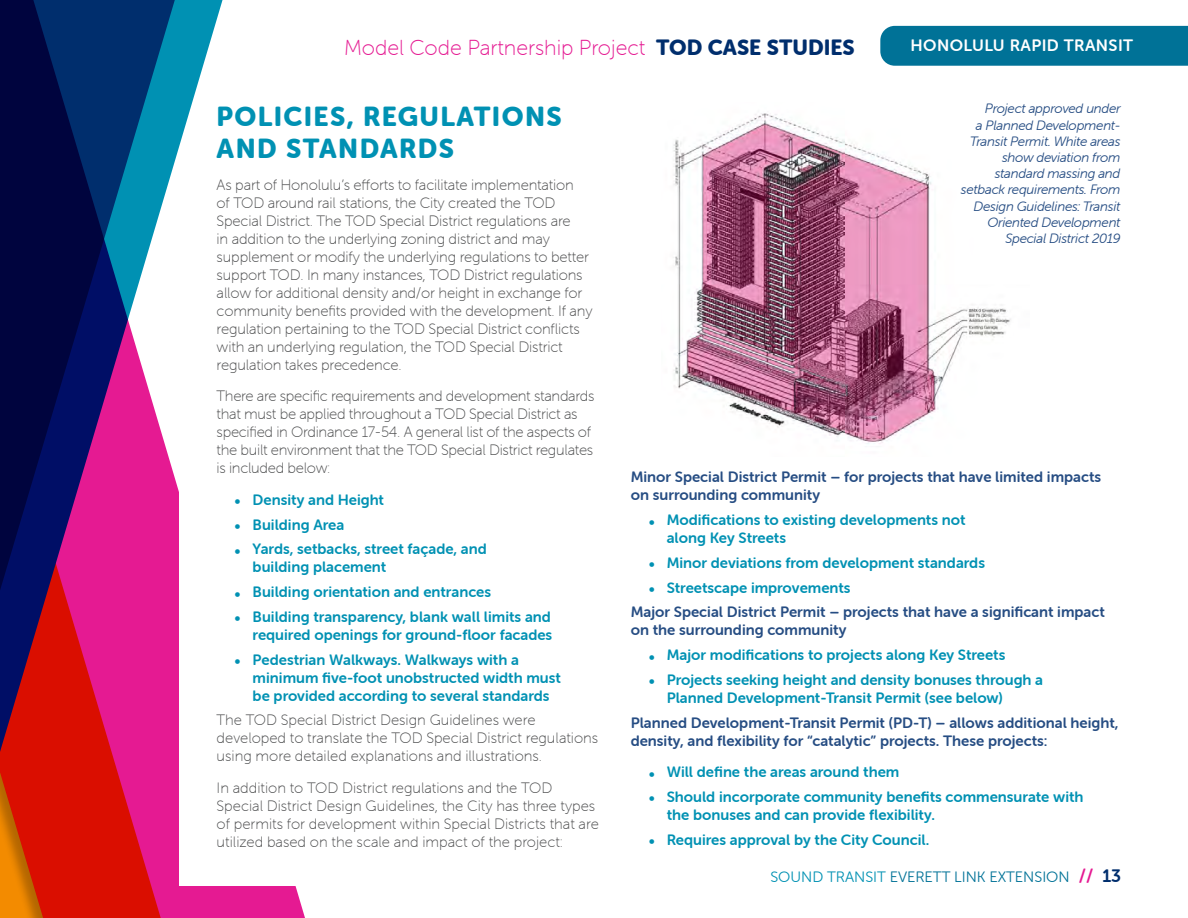
<style>
.page{position:relative;width:1188px;height:918px;background:#fff}
.page>*{position:absolute;margin:0;border:0;box-sizing:border-box;transform-origin:0 0}
.Heading_Two{font:27px/32.4px "Museo Sans Rounded 900";letter-spacing:.05em;color:#0091b3}
.t1{font:21.6px "Museo Sans Rounded 100";color:#e51a92}
.t2{font:16.5px "Museo Sans Rounded 700";letter-spacing:.025em;color:#fff}
.t3{font:15px/18px "Museo Sans Rounded 100";letter-spacing:-.01em;color:#4b4c4d}
.t4{font:15px/18px "Museo Sans Rounded 700";color:#0091b3}
.t5{font:15px/18px "Museo Sans Rounded 700";color:#264d83}
.t6{font:15px "Museo Sans Rounded 300";color:#007297}
.t7{font:italic 13.5px/16.2px "Museo Sans Rounded 300";letter-spacing:-.02em;color:#264d83;text-align:right}
.s1{font-family:"Museo Sans Rounded 900";color:#002e6d}
.s2{font-family:"Museo Sans Rounded 500"}
.s3{color:#0091b3}
.s4{font-family:"Museo Sans Rounded 700";font-size:18px;color:#e51a92}
.s5{font-family:"Museo Sans Rounded 700";font-size:18px;color:#002e6d}
</style>
<div class="page">
<svg style="left:0;top:0;width:305px;height:918px"></svg>
<div style="left:179px;top:393px;width:989px;height:492px;background:#fff"></div>
<img style="left:673px;top:113px;width:338px;height:331px">
<div style="left:880px;top:26px;width:308px;height:40px;background:#007297"></div>
<p class="t1" style="left:344px;top:36px;width:512px">Model Code Partnership Project <span class="s1">TOD CASE STUDIES</span></p>
<p class="t2" style="left:910px;top:36px;width:224px">HONOLULU RAPID TRANSIT</p>
<p class="Heading_Two" style="left:217px;top:101px;width:347px">POLICIES, REGULATIONS<br>AND STANDARDS</p>
<p class="t3" style="left:217px;top:176px;width:377px">As part of Honolulu’s efforts to facilitate implementation<br>of TOD around rail stations, the City created the TOD Special District. The TOD Special District regulations are<br>in addition to the underlying zoning district and may supplement or modify the underlying regulations to better support TOD. In many instances, TOD District regulations allow for additional density and/or height in exchange for community benefits provided with the development. If any regulation pertaining to the TOD Special District conflicts with an underlying regulation, the TOD Special District regulation takes precedence.</p>
<p class="t3" style="left:217px;top:387px;width:379px">There are specific requirements and development standards that must be applied throughout a TOD Special District as specified in Ordinance 17-54. A general list of the aspects of the built environment that the TOD Special District regulates is included below:</p>
<p class="t4" style="left:235px;top:491px;width:151px"><span class="s2">•</span> Density and Height</p>
<p class="t4" style="left:235px;top:516px;width:111px"><span class="s2">•</span> Building Area</p>
<p class="t4" style="left:253px;top:540px;width:236px;text-indent:-18px"><span class="s2">•</span> Yards, setbacks, street façade, and building placement</p>
<p class="t4" style="left:235px;top:583px;width:258px"><span class="s2">•</span> Building orientation and entrances</p>
<p class="t4" style="left:235px;top:608px;width:319px;text-align:right"><span class="s2">•</span> Building transparency, blank wall limits and required openings for ground-floor facades</p>
<p class="t4" style="left:253px;top:651px;width:310px;text-indent:-18px"><span class="s2">•</span> Pedestrian Walkways. Walkways with a minimum five-foot unobstructed width must be provided according to several standards</p>
<p class="t3" style="left:217px;top:711px;width:383px">The TOD Special District Design Guidelines were developed to translate the TOD Special District regulations using more detailed explanations and illustrations.</p>
<p class="t3" style="left:217px;top:779px;width:384px">In addition to TOD District regulations and the TOD Special District Design Guidelines, the City has three types of permits for development within Special Districts that are utilized based on the scale and impact of the project:</p>
<p class="t7" style="left:961px;top:101px;width:161px">Project approved under<br>a Planned Development-<br>Transit Permit. White areas show deviation from standard massing and setback requirements. From<br>Design Guidelines: Transit<br>Oriented Development<br>Special District 2019</p>
<p class="t5" style="left:631px;top:468px;width:472px">Minor Special District Permit – for projects that have limited impacts on surrounding community</p>
<p class="t4" style="left:667px;top:511px;width:300px;text-indent:-18px"><span class="s2">•</span> Modifications to existing developments not along Key Streets</p>
<p class="t4" style="left:649px;top:554px;width:338px"><span class="s2">•</span> Minor deviations from development standards</p>
<p class="t4" style="left:649px;top:578px;width:203px"><span class="s2">•</span> Streetscape improvements</p>
<p class="t5" style="left:631px;top:603px;width:476px">Major Special District Permit – projects that have a significant impact on the surrounding community</p>
<p class="t4" style="left:649px;top:646px;width:358px"><span class="s2">•</span> Major modifications to projects along Key Streets</p>
<p class="t4" style="left:667px;top:671px;width:378px;text-indent:-18px"><span class="s2">•</span> Projects seeking height and density bonuses through a<br>Planned Development-Transit Permit (see below)</p>
<p class="t5" style="left:631px;top:713px;width:489px">Planned Development-Transit Permit (PD-T) – allows additional height, density, and flexibility for “catalytic” projects. These projects:</p>
<p class="t4" style="left:649px;top:763px;width:252px"><span class="s2">•</span> Will define the areas around them</p>
<p class="t4" style="left:667px;top:788px;width:418px;text-indent:-18px"><span class="s2">•</span> Should incorporate community benefits commensurate with the bonuses and can provide flexibility.</p>
<p class="t4" style="left:649px;top:830px;width:282px"><span class="s2">•</span> Requires approval by the City Council.</p>
<p class="t6" style="left:770px;top:869px;width:352px"><span class="s3">SOUND TRANSIT</span> EVERETT LINK EXTENSION <span class="s4">//</span> <span class="s5">13</span></p>
</div>
